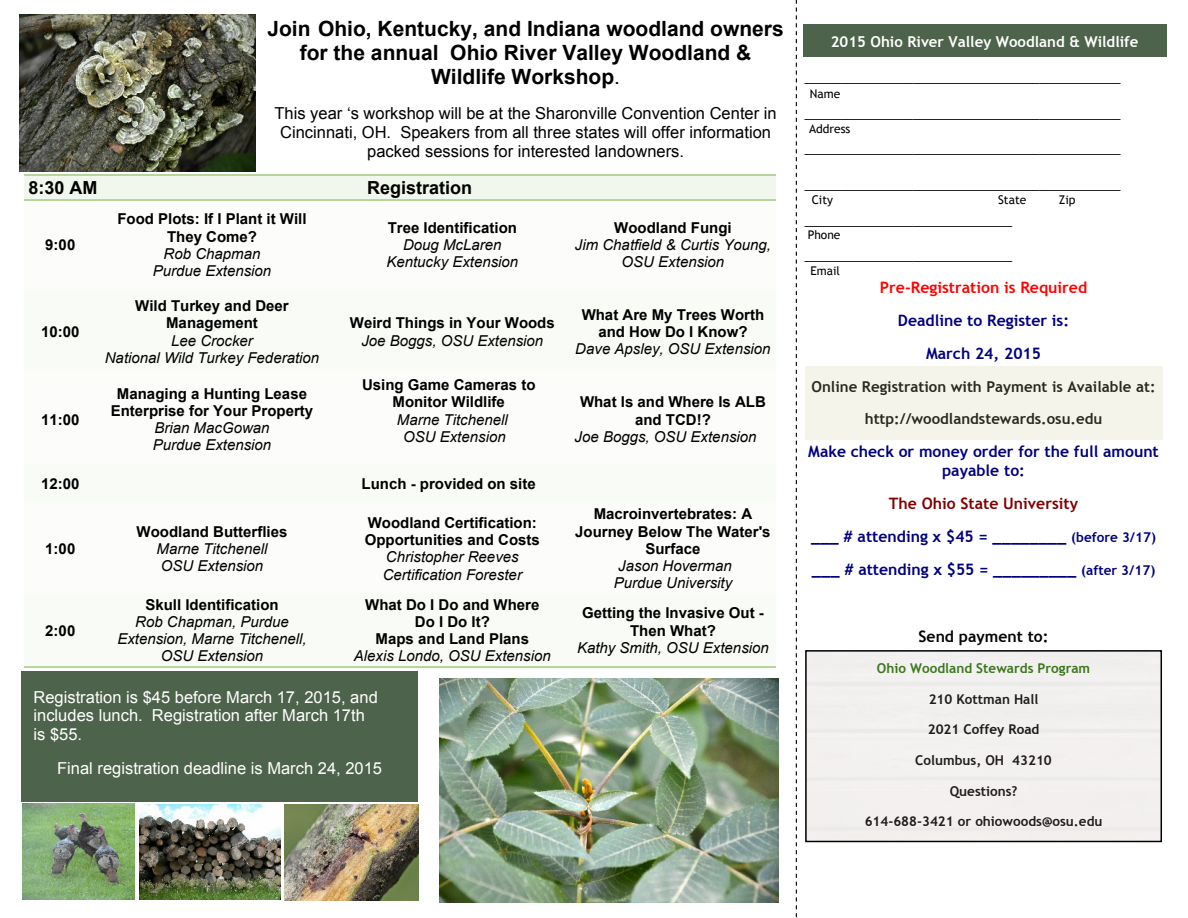
<style>
.page{position:relative;width:1188px;height:918px;background:#fff}
.page>*{position:absolute;margin:0;border:0;box-sizing:border-box;transform-origin:0 0}
.t1{font:700 21px/24.2px "Arial";color:#000;text-align:center}
.t2{font:18px/35.7px "Times New Roman";color:#000}
.t3{font:700 18px "Arial";color:#000}
.t4{font:16.5px/18.9px "Arial";color:#000;text-align:center}
.t5{font:16.5px/18.9px "Arial";color:#fff}
.t6{font:700 15.75px/33.3px "Trebuchet MS";color:#000080;text-align:center}
.t7{font:700 15.75px "Trebuchet MS";color:#f00}
.t8{font:700 15.75px "Trebuchet MS";color:#000}
.t9{font:700 15px/17.2px "Arial";color:#000;text-align:center}
.t10{font:italic 15px/17.2px "Arial";color:#000;text-align:center}
.t11{font:700 15px/32.4px "Trebuchet MS";color:#000;text-align:center}
.t12{font:700 15px "Trebuchet MS";color:#fff}
.t13{font:700 13.5px "Trebuchet MS";color:#000}
.t14{font:700 13.5px "Trebuchet MS";color:#226b00}
.t15{font:12px "Trebuchet MS";color:#000}
.s1{font-weight:400}
.s2{color:#800000}
.s3{font-size:13.5px}
</style>
<div class="page">
<div style="left:21px;top:671px;width:397px;height:131px;background:#4e634b"></div>
<svg style="left:796px;top:0;width:1px;height:918px"></svg>
<div style="left:24px;top:175px;width:752px;height:25px;background:#f1f7ec"></div>
<div style="left:24px;top:200px;width:73px;height:89px;background:#fcfdfa"></div>
<div style="left:97px;top:200px;width:238px;height:89px;background:#fcfdfa"></div>
<div style="left:335px;top:200px;width:235px;height:89px;background:#fcfdfa"></div>
<div style="left:570px;top:200px;width:206px;height:89px;background:#fcfdfa"></div>
<div style="left:24px;top:289px;width:73px;height:85px;background:#f9fbf7"></div>
<div style="left:97px;top:289px;width:238px;height:85px;background:#f9fbf7"></div>
<div style="left:335px;top:289px;width:235px;height:85px;background:#f9fbf7"></div>
<div style="left:570px;top:289px;width:206px;height:85px;background:#f9fbf7"></div>
<div style="left:24px;top:374px;width:73px;height:90px;background:#fcfdfa"></div>
<div style="left:97px;top:374px;width:238px;height:90px;background:#fcfdfa"></div>
<div style="left:335px;top:374px;width:235px;height:90px;background:#fcfdfa"></div>
<div style="left:570px;top:374px;width:206px;height:90px;background:#fcfdfa"></div>
<div style="left:24px;top:464px;width:73px;height:39px;background:#f9fbf7"></div>
<div style="left:97px;top:464px;width:238px;height:39px;background:#f9fbf7"></div>
<div style="left:335px;top:464px;width:235px;height:39px;background:#f9fbf7"></div>
<div style="left:570px;top:464px;width:206px;height:39px;background:#f9fbf7"></div>
<div style="left:24px;top:503px;width:73px;height:90px;background:#fcfdfa"></div>
<div style="left:97px;top:503px;width:238px;height:90px;background:#fcfdfa"></div>
<div style="left:335px;top:503px;width:235px;height:90px;background:#fcfdfa"></div>
<div style="left:570px;top:503px;width:206px;height:90px;background:#fcfdfa"></div>
<div style="left:24px;top:593px;width:73px;height:74px;background:#f9fbf7"></div>
<div style="left:97px;top:593px;width:238px;height:74px;background:#f9fbf7"></div>
<div style="left:335px;top:593px;width:235px;height:74px;background:#f9fbf7"></div>
<div style="left:570px;top:593px;width:206px;height:74px;background:#f9fbf7"></div>
<hr style="left:24px;top:174px;width:73px;height:1px;background:#b7d69c">
<hr style="left:97px;top:174px;width:238px;height:1px;background:#b7d69c">
<hr style="left:335px;top:174px;width:235px;height:1px;background:#b7d69c">
<hr style="left:570px;top:174px;width:206px;height:1px;background:#b7d69c">
<hr style="left:24px;top:199px;width:73px;height:2px;background:#b7d69c">
<hr style="left:97px;top:199px;width:238px;height:2px;background:#b7d69c">
<hr style="left:335px;top:199px;width:235px;height:2px;background:#b7d69c">
<hr style="left:570px;top:199px;width:206px;height:2px;background:#b7d69c">
<hr style="left:24px;top:666px;width:73px;height:1px;background:#b7d69c">
<hr style="left:97px;top:666px;width:238px;height:1px;background:#b7d69c">
<hr style="left:335px;top:666px;width:235px;height:1px;background:#b7d69c">
<hr style="left:570px;top:666px;width:206px;height:1px;background:#b7d69c">
<div style="left:803px;top:25px;width:363px;height:32px;background:#4e634b"></div>
<div style="left:805px;top:366px;width:357px;height:74px;background:#f4f4ea"></div>
<div style="left:805px;top:650px;width:357px;height:192px;border:2px solid #000"></div>
<img style="left:285px;top:805px;width:133px;height:95px">
<img style="left:139px;top:804px;width:142px;height:96px">
<img style="left:22px;top:804px;width:113px;height:95px">
<img style="left:19px;top:15px;width:237px;height:156px">
<img style="left:439px;top:678px;width:339px;height:225px">
<h1 class="t1" style="left:267px;top:18px;width:518px">Join Ohio, Kentucky, and Indiana woodland owners for the annual Ohio River Valley Woodland &amp;<br>Wildlife Workshop<span class="s1">.</span></h1>
<p class="t4" style="left:275px;top:105px;width:504px">This year ‘s workshop will be at the Sharonville Convention Center in<br>Cincinnati, OH. Speakers from all three states will offer information packed sessions for interested landowners.</p>
<p class="t3" style="left:28px;top:181px;width:71px">8:30 AM</p>
<p class="t3" style="left:367px;top:181px;width:107px">Registration</p>
<p class="t9" style="left:45px;top:238px;width:32px">9:00</p>
<p class="t9" style="left:41px;top:324px;width:40px">10:00</p>
<p class="t9" style="left:41px;top:412px;width:40px">11:00</p>
<p class="t9" style="left:117px;top:212px;width:191px">Food Plots: If I Plant it Will<br>They Come?</p>
<p class="t10" style="left:153px;top:246px;width:120px">Rob Chapman<br>Purdue Extension</p>
<p class="t9" style="left:135px;top:299px;width:155px">Wild Turkey and Deer<br>Management</p>
<p class="t10" style="left:105px;top:333px;width:216px">Lee Crocker<br>National Wild Turkey Federation</p>
<p class="t9" style="left:111px;top:386px;width:204px">Managing a Hunting Lease<br>Enterprise for Your Property</p>
<p class="t10" style="left:153px;top:421px;width:120px;text-align:left">Brian MacGowan<br>Purdue Extension</p>
<p class="t9" style="left:388px;top:220px;width:131px">Tree Identification</p>
<p class="t10" style="left:386px;top:238px;width:133px">Doug McLaren<br>Kentucky Extension</p>
<p class="t9" style="left:350px;top:316px;width:206px">Weird Things in Your Woods</p>
<p class="t10" style="left:361px;top:333px;width:183px">Joe Boggs, OSU Extension</p>
<p class="t9" style="left:362px;top:378px;width:175px">Using Game Cameras to<br>Monitor Wildlife</p>
<p class="t10" style="left:397px;top:412px;width:112px">Marne Titchenell<br>OSU Extension</p>
<p class="t9" style="left:41px;top:477px;width:40px">12:00</p>
<p class="t9" style="left:362px;top:477px;width:176px">Lunch - provided on site</p>
<p class="t9" style="left:45px;top:541px;width:32px">1:00</p>
<p class="t9" style="left:45px;top:623px;width:32px">2:00</p>
<p class="t9" style="left:137px;top:524px;width:152px">Woodland Butterflies</p>
<p class="t10" style="left:157px;top:541px;width:112px;text-align:left">Marne Titchenell<br>OSU Extension</p>
<p class="t9" style="left:145px;top:597px;width:135px">Skull Identification</p>
<p class="t10" style="left:117px;top:615px;width:191px">Rob Chapman, Purdue<br>Extension, Marne Titchenell,<br>OSU Extension</p>
<p class="t9" style="left:365px;top:516px;width:177px;text-align:left">Woodland Certification:<br>Opportunities and Costs</p>
<p class="t10" style="left:383px;top:550px;width:141px;text-align:left">Christopher Reeves<br>Certification Forester</p>
<p class="t9" style="left:365px;top:597px;width:176px">What Do I Do and Where<br>Do I Do It?<br>Maps and Land Plans</p>
<p class="t10" style="left:354px;top:649px;width:198px">Alexis Londo, OSU Extension</p>
<p class="t5" style="left:33px;top:689px;width:346px">Registration is $45 before March 17, 2015, and includes lunch. Registration after March 17th is $55.</p>
<p class="t5" style="left:57px;top:761px;width:326px">Final registration deadline is March 24, 2015</p>
<p class="t9" style="left:614px;top:220px;width:119px">Woodland Fungi</p>
<p class="t10" style="left:575px;top:238px;width:198px">Jim Chatfield &amp; Curtis Young,<br>OSU Extension</p>
<p class="t9" style="left:582px;top:307px;width:184px">What Are My Trees Worth and How Do I Know?</p>
<p class="t10" style="left:575px;top:342px;width:197px">Dave Apsley, OSU Extension</p>
<p class="t9" style="left:580px;top:395px;width:187px">What Is and Where Is ALB and TCD!?</p>
<p class="t10" style="left:575px;top:429px;width:183px">Joe Boggs, OSU Extension</p>
<p class="t9" style="left:575px;top:507px;width:197px">Macroinvertebrates: A<br>Journey Below The Water's<br>Surface</p>
<p class="t10" style="left:614px;top:559px;width:120px">Jason Hoverman<br>Purdue University</p>
<p class="t9" style="left:582px;top:606px;width:183px">Getting the Invasive Out -<br>Then What?</p>
<p class="t10" style="left:577px;top:640px;width:193px">Kathy Smith, OSU Extension</p>
<p class="t12" style="left:831px;top:36px;width:309px">2015 Ohio River Valley Woodland &amp; Wildlife</p>
<p class="t2" style="left:805px;top:58px;width:317px">___________________________________ ___________________________________ ___________________________________ ___________________________________ _______________________ _______________________</p>
<p class="t7" style="left:880px;top:281px;width:209px">Pre-Registration is Required</p>
<p class="t6" style="left:898px;top:305px;width:173px">Deadline to Register is:<br>March 24, 2015</p>
<p class="t11" style="left:812px;top:372px;width:346px">Online Registration with Payment is Available at: http://woodlandstewards.osu.edu</p>
<p class="t6" style="left:808px;top:444px;width:352px;line-height:18.3px">Make check or money order for the full amount payable to:</p>
<p class="t6" style="left:811px;top:488px;width:346px"><span class="s2">The Ohio State University<br></span>___ # attending x $45 = ________ <span class="s3">(before 3/17) </span>___ # attending x $55 = _________ <span class="s3">(after 3/17)</span></p>
<p class="t15" style="left:810px;top:89px;width:32px">Name</p>
<p class="t15" style="left:809px;top:124px;width:43px">Address</p>
<p class="t15" style="left:812px;top:195px;width:23px">City</p>
<p class="t15" style="left:998px;top:195px;width:30px">State</p>
<p class="t15" style="left:1059px;top:195px;width:18px">Zip</p>
<p class="t15" style="left:808px;top:230px;width:34px">Phone</p>
<p class="t15" style="left:810px;top:266px;width:31px">Email</p>
<p class="t8" style="left:919px;top:630px;width:132px">Send payment to:</p>
<p class="t14" style="left:877px;top:663px;width:215px">Ohio Woodland Stewards Program</p>
<p class="t13" style="left:929px;top:694px;width:111px">210 Kottman Hall</p>
<p class="t13" style="left:928px;top:724px;width:113px">2021 Coffey Road</p>
<p class="t13" style="left:915px;top:755px;width:138px">Columbus, OH 43210</p>
<p class="t13" style="left:950px;top:786px;width:69px">Questions?</p>
<p class="t13" style="left:865px;top:816px;width:239px">614-688-3421 or ohiowoods@osu.edu</p>
</div>
